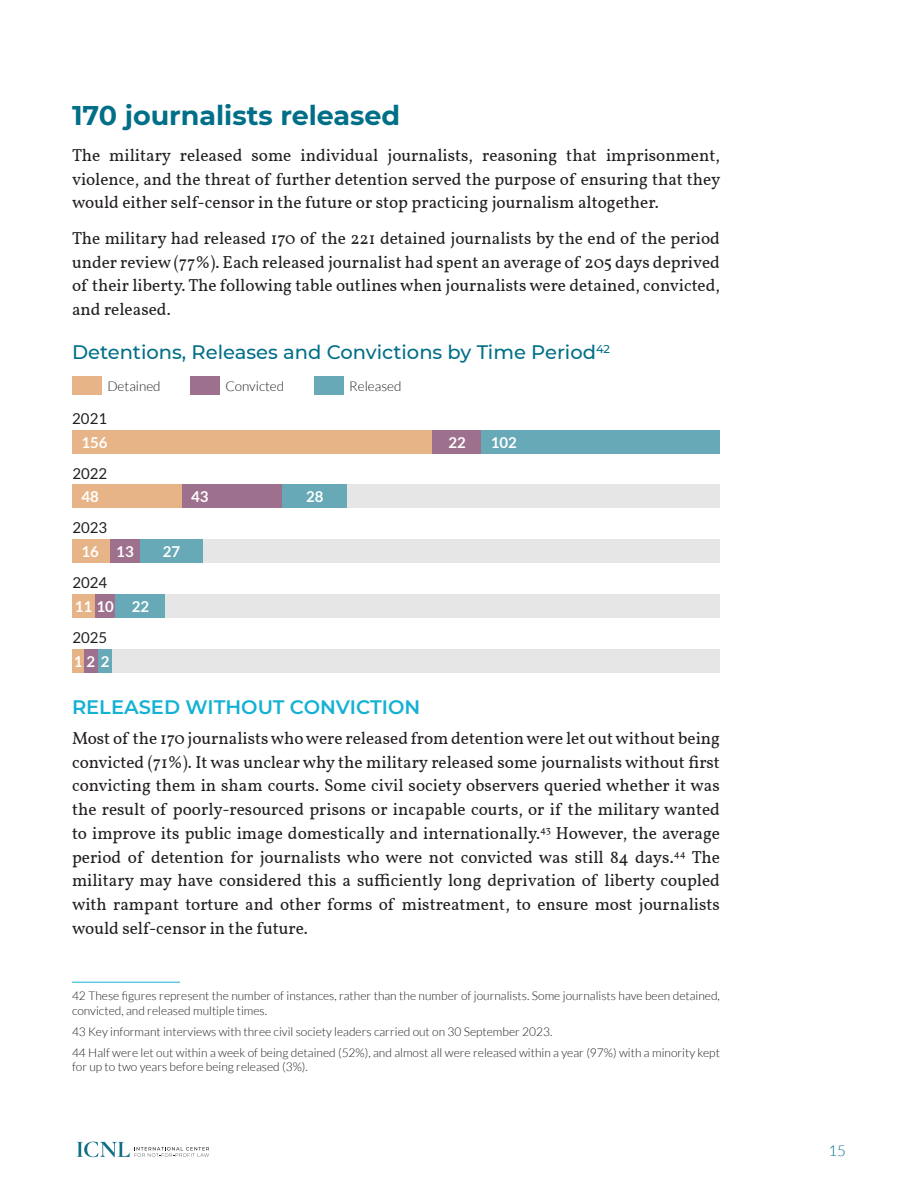
<style>
.page{position:relative;width:918px;height:1188px;background:#fff}
.page>*{position:absolute;margin:0;border:0;box-sizing:border-box;transform-origin:0 0}
.Energy_Transitions_H{font:700 27px "Montserrat";color:#016f87}
.t1{font:500 19.5px "Montserrat";color:#016f87}
.Energy_transitions_h{font:600 19.5px "Montserrat";color:#13b1d3}
.ROAR_body_text{font:17.25px/23.7px "Vollkorn";color:#231f20;text-align:justify}
.t2{font:700 15px "Lato";color:#fff}
.t3{font:15px "Lato";color:#231f20}
.t4{font:300 15px "Lato";color:#016f87}
.t5{font:300 13.5px "Lato";color:#231f20}
.ROAR_footnotes{font:300 12px/14.4px "Lato";color:#231f20}
</style>
<div class="page">
<svg style="left:77px;top:1142px;width:132px;height:15px"></svg>
<hr style="left:72px;top:982px;width:108px;height:1px;background:#13b1d3">
<div style="left:72px;top:430px;width:360px;height:23px;background:#e6b486"></div>
<div style="left:432px;top:430px;width:50px;height:23px;background:#9d708d"></div>
<div style="left:72px;top:376px;width:29px;height:19px;background:#e6b486"></div>
<div style="left:190px;top:376px;width:29px;height:19px;background:#9d708d"></div>
<div style="left:73px;top:485px;width:109px;height:23px;background:#e6b486"></div>
<div style="left:182px;top:485px;width:101px;height:23px;background:#9d708d"></div>
<div style="left:73px;top:539px;width:37px;height:24px;background:#e6b486"></div>
<div style="left:72px;top:594px;width:23px;height:23px;background:#e6b486"></div>
<div style="left:95px;top:594px;width:21px;height:23px;background:#9d708d"></div>
<div style="left:72px;top:649px;width:12px;height:23px;background:#e6b486"></div>
<div style="left:314px;top:376px;width:29px;height:19px;background:#67a9b7"></div>
<div style="left:482px;top:430px;width:238px;height:23px;background:#67a9b7"></div>
<div style="left:283px;top:485px;width:64px;height:23px;background:#67a9b7"></div>
<div style="left:110px;top:539px;width:30px;height:24px;background:#9d708d"></div>
<div style="left:140px;top:539px;width:63px;height:24px;background:#67a9b7"></div>
<div style="left:116px;top:594px;width:49px;height:23px;background:#67a9b7"></div>
<div style="left:84px;top:649px;width:14px;height:23px;background:#9d708d"></div>
<div style="left:98px;top:649px;width:15px;height:23px;background:#67a9b7"></div>
<div style="left:347px;top:485px;width:373px;height:23px;background:#e6e6e6"></div>
<div style="left:203px;top:539px;width:517px;height:24px;background:#e6e6e6"></div>
<div style="left:165px;top:594px;width:555px;height:23px;background:#e6e6e6"></div>
<div style="left:113px;top:649px;width:607px;height:23px;background:#e6e6e6"></div>
<p class="Energy_Transitions_H" style="left:72px;top:96px;width:330px">170 journalists released</p>
<p class="ROAR_body_text" style="left:72px;top:144px;width:650px">The military released some individual journalists, reasoning that imprisonment, violence, and the threat of further detention served the purpose of ensuring that they would either self-censor in the future or stop practicing journalism altogether.</p>
<p class="ROAR_body_text" style="left:72px;top:227px;width:650px">The military had released 170 of the 221 detained journalists by the end of the period under review (77%). Each released journalist had spent an average of 205 days deprived of their liberty. The following table outlines when journalists were detained, convicted, and released.</p>
<p class="t1" style="left:72px;top:339px;width:540px">Detentions, Releases and Convictions by Time Period<sup>42</sup></p>
<p class="t5" style="left:107px;top:379px;width:55px">Detained</p>
<p class="t5" style="left:225px;top:379px;width:60px">Convicted</p>
<p class="t3" style="left:72px;top:410px;width:36px">2021</p>
<p class="t5" style="left:349px;top:379px;width:54px">Released</p>
<p class="t2" style="left:81px;top:434px;width:28px">156</p>
<p class="t2" style="left:448px;top:434px;width:19px">22</p>
<p class="t3" style="left:72px;top:465px;width:36px">2022</p>
<p class="t2" style="left:82px;top:488px;width:19px">48</p>
<p class="t2" style="left:191px;top:488px;width:19px">43</p>
<p class="t3" style="left:72px;top:520px;width:36px">2023</p>
<p class="t2" style="left:82px;top:543px;width:19px">16</p>
<p class="t3" style="left:72px;top:574px;width:36px">2024</p>
<p class="t2" style="left:116px;top:543px;width:19px">13</p>
<p class="t2" style="left:163px;top:543px;width:19px">27</p>
<p class="t2" style="left:75px;top:598px;width:41px">11 10</p>
<p class="t3" style="left:72px;top:629px;width:36px">2025</p>
<p class="t2" style="left:74px;top:653px;width:37px">1 2 2</p>
<p class="t2" style="left:132px;top:598px;width:19px">22</p>
<p class="t2" style="left:306px;top:488px;width:19px">28</p>
<p class="t2" style="left:491px;top:434px;width:28px">102</p>
<p class="Energy_transitions_h" style="left:72px;top:694px;width:350px">RELEASED WITHOUT CONVICTION</p>
<p class="ROAR_body_text" style="left:72px;top:727px;width:650px">Most of the 170 journalists who were released from detention were let out without being convicted (71%). It was unclear why the military released some journalists without first convicting them in sham courts. Some civil society observers queried whether it was the result of poorly-resourced prisons or incapable courts, or if the military wanted to improve its public image domestically and internationally.<sup>43</sup> However, the average period of detention for journalists who were not convicted was still 84 days.<sup>44</sup> The military may have considered this a sufficiently long deprivation of liberty coupled with rampant torture and other forms of mistreatment, to ensure most journalists would self-censor in the future.</p>
<p class="ROAR_footnotes" style="left:72px;top:989px;width:649px">42 These figures represent the number of instances, rather than the number of journalists. Some journalists have been detained, convicted, and released multiple times.</p>
<p class="ROAR_footnotes" style="left:72px;top:1024px;width:482px">43 Key informant interviews with three civil society leaders carried out on 30 September 2023.</p>
<p class="ROAR_footnotes" style="left:72px;top:1045px;width:650px">44 Half were let out within a week of being detained (52%), and almost all were released within a year (97%) with a minority kept for up to two years before being released (3%).</p>
<p class="t4" style="left:829px;top:1142px;width:19px">15</p>
</div>
